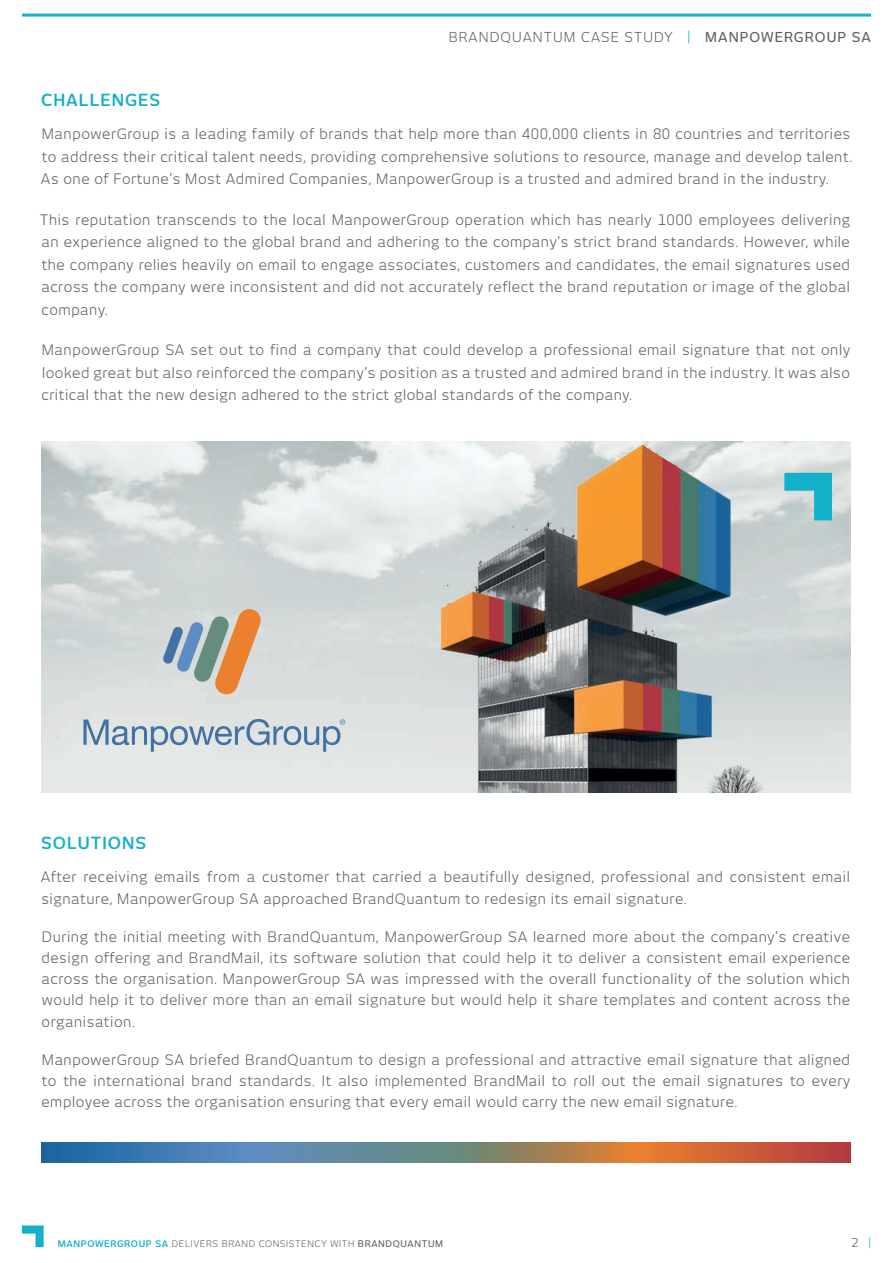
<style>
.page{position:relative;width:893px;height:1263px;background:#fff}
.page>*{position:absolute;margin:0;border:0;box-sizing:border-box;transform-origin:0 0}
.t1{font:600 16.5px "New June";letter-spacing:.06em;color:#13b0ca}
.t2{font:14.25px/22.5px "New June";letter-spacing:.04em;color:#5b5f66;text-align:justify}
.t3{font:13.5px "New June";letter-spacing:.08em;color:#5b5f66}
.t4{font:12px "New June";color:#5b5f66}
.t5{font:9px "New June";letter-spacing:.07em;color:#5b5f66}
.s1{color:#13b0ca}
.s2{font-weight:500}
.s3{font-weight:600;color:#13b0ca}
</style>
<div class="page">
<svg style="left:41px;top:1142px;width:809px;height:21px;background:#837877"></svg>
<img style="left:41px;top:441px;width:809px;height:351px">
<svg style="left:784px;top:473px;width:48px;height:47px;background:#5bbdcd"></svg>
<hr style="left:22px;top:14px;width:849px;height:3px;background:#13b0ca">
<svg style="left:22px;top:1225px;width:22px;height:22px"></svg>
<svg style="left:163px;top:608px;width:99px;height:88px;background:#bdb3a5"></svg>
<svg style="left:83px;top:719px;width:262px;height:33px;background:#b9c8d3"></svg>
<p class="t1" style="left:41px;top:90px;width:120px">CHALLENGES</p>
<p class="t3" style="left:449px;top:29px;width:424px">BRANDQUANTUM CASE STUDY <span class="s1">|</span> <span class="s2">MANPOWERGROUP SA</span></p>
<p class="t2" style="left:41px;top:123px;width:813px;text-align:left">ManpowerGroup is a leading family of brands that help more than 400,000 clients in 80 countries and territories to address their critical talent needs, providing comprehensive solutions to resource, manage and develop talent.<br>As one of Fortune’s Most Admired Companies, ManpowerGroup is a trusted and admired brand in the industry.</p>
<p class="t2" style="left:40px;top:208px;width:812px">This reputation transcends to the local ManpowerGroup operation which has nearly 1000 employees delivering an experience aligned to the global brand and adhering to the company’s strict brand standards. However, while the company relies heavily on email to engage associates, customers and candidates, the email signatures used across the company were inconsistent and did not accurately reflect the brand reputation or image of the global company.</p>
<p class="t2" style="left:41px;top:339px;width:810px">ManpowerGroup SA set out to find a company that could develop a professional email signature that not only looked great but also reinforced the company’s position as a trusted and admired brand in the industry. It was also critical that the new design adhered to the strict global standards of the company.</p>
<p class="t1" style="left:41px;top:833px;width:106px">SOLUTIONS</p>
<p class="t2" style="left:41px;top:865px;width:810px">After receiving emails from a customer that carried a beautifully designed, professional and consistent email signature, ManpowerGroup SA approached BrandQuantum to redesign its email signature.</p>
<p class="t2" style="left:41px;top:926px;width:810px;line-height:21px">During the initial meeting with BrandQuantum, ManpowerGroup SA learned more about the company’s creative design offering and BrandMail, its software solution that could help it to deliver a consistent email experience across the organisation. ManpowerGroup SA was impressed with the overall functionality of the solution which would help it to deliver more than an email signature but would help it share templates and content across the</p>
<p class="t2" style="left:41px;top:1011px;width:95px">organisation.</p>
<p class="t2" style="left:41px;top:1049px;width:810px;line-height:21px">ManpowerGroup SA briefed BrandQuantum to design a professional and attractive email signature that aligned to the international brand standards. It also implemented BrandMail to roll out the email signatures to every employee across the organisation ensuring that every email would carry the new email signature.</p>
<p class="t5" style="left:58px;top:1238px;width:387px"><span class="s3">MANPOWERGROUP SA</span> DELIVERS BRAND CONSISTENCY WITH <span class="s2">BRANDQUANTUM</span></p>
<p class="t4" style="left:851px;top:1236px;width:21px">2 <span class="s1">|</span></p>
</div>
